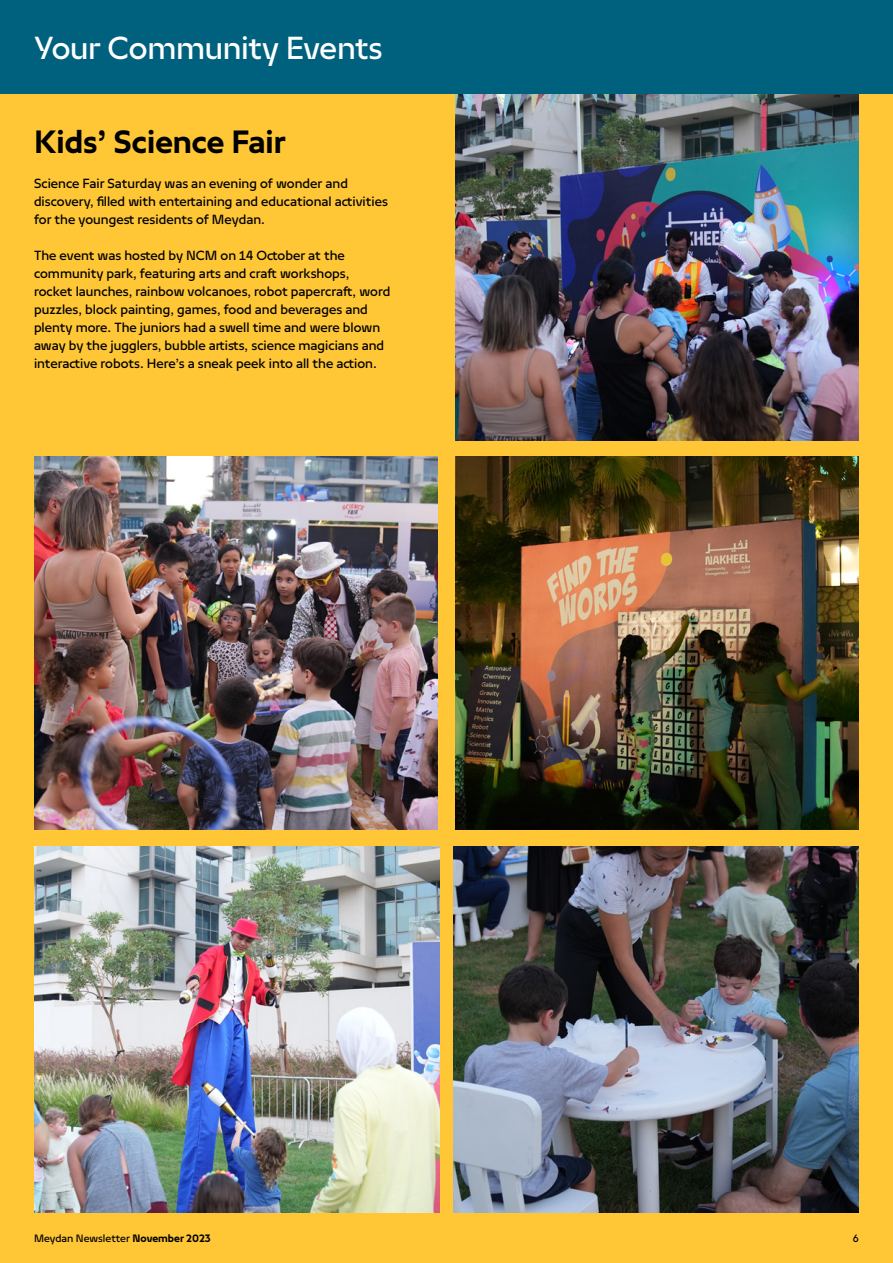
<style>
.page{position:relative;width:893px;height:1263px;background:#ffc736}
.page>*{position:absolute;margin:0;border:0;box-sizing:border-box;transform-origin:0 0}
.t1{font:36px "Nakheel Headline";letter-spacing:-.01em;color:#fff}
.t2{font:700 36px "Nakheel Text";color:#000}
.t3{font:15px/18px "Nakheel Text";color:#000}
.t4{font:12px "Nakheel Text";color:#000}
.s1{font-weight:700}
</style>
<div class="page">
<img style="left:34px;top:846px;width:405px;height:366px">
<img style="left:454px;top:846px;width:405px;height:366px">
<img style="left:34px;top:457px;width:404px;height:372px">
<img style="left:455px;top:457px;width:404px;height:372px">
<img style="left:455px;top:94px;width:404px;height:346px">
<div style="left:0;top:0;width:893px;height:93px;background:#00617f"></div>
<h1 class="t1" style="left:34px;top:23px;width:350px">Your Community Events</h1>
<h1 class="t2" style="left:34px;top:117px;width:253px">Kids’ Science Fair</h1>
<p class="t3" style="left:34px;top:174px;width:355px">Science Fair Saturday was an evening of wonder and discovery, filled with entertaining and educational activities for the youngest residents of Meydan.</p>
<p class="t3" style="left:34px;top:246px;width:358px">The event was hosted by NCM on 14 October at the community park, featuring arts and craft workshops, rocket launches, rainbow volcanoes, robot papercraft, word puzzles, block painting, games, food and beverages and plenty more. The juniors had a swell time and were blown away by the jugglers, bubble artists, science magicians and interactive robots. Here’s a sneak peek into all the action.</p>
<p class="t4" style="left:34px;top:1230px;width:178px">Meydan Newsletter <span class="s1">November 2023</span></p>
<p class="t4" style="left:853px;top:1230px;width:8px">6</p>
</div>
